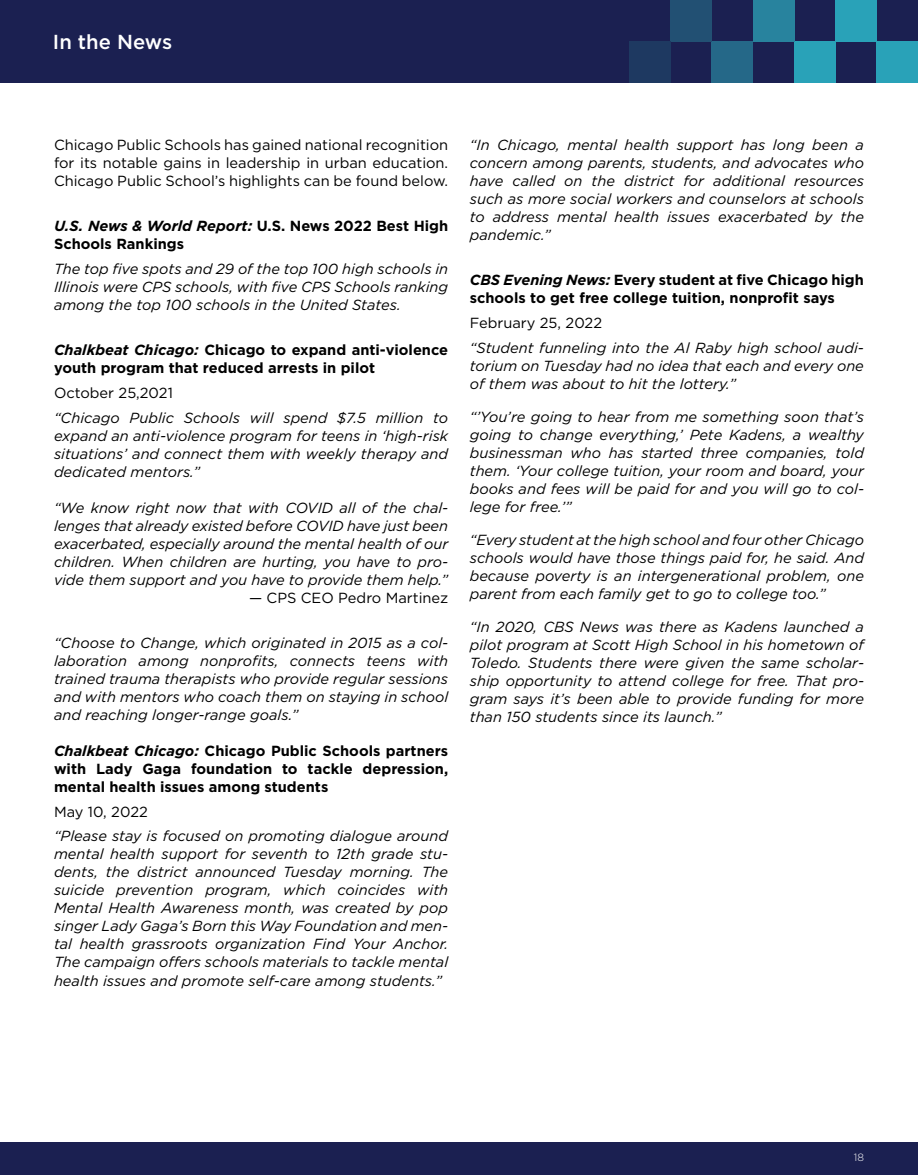
<style>
.page{position:relative;width:918px;height:1175px;background:#fff}
.page>*{position:absolute;margin:0;border:0;box-sizing:border-box;transform-origin:0 0}
.t1{font:500 20.25px "Gotham";color:#fff}
.t2{font:italic 14.7px/18px "Gotham";color:#000;text-align:justify}
.t3{font:700 14.7px/18px "Gotham";color:#000}
.t4{font:14.7px/18px "Gotham";color:#000;text-align:justify}
.t5{font:300 10.5px "Gotham";color:#fff}
.s1{font-style:italic}
</style>
<div class="page">
<div style="left:0;top:0;width:918px;height:82px;background:#1b2051"></div>
<div style="left:877px;top:41px;width:41px;height:41px;background:#29a2b8"></div>
<div style="left:835px;top:0;width:42px;height:41px;background:#29a2b8"></div>
<div style="left:794px;top:41px;width:41px;height:41px;background:#29a2b8"></div>
<div style="left:753px;top:0;width:41px;height:41px;background:#28839e"></div>
<div style="left:712px;top:41px;width:41px;height:41px;background:#256888"></div>
<div style="left:670px;top:0;width:42px;height:41px;background:#225073"></div>
<div style="left:629px;top:41px;width:41px;height:41px;background:#1e3961"></div>
<div style="left:0;top:1142px;width:918px;height:32px;background:#1b2051"></div>
<h1 class="t1" style="left:53px;top:28px;width:121px">In the News</h1>
<p class="t4" style="left:54px;top:136px;width:396px">Chicago Public Schools has gained national recognition for its notable gains in leadership in urban education.<br>Chicago Public School’s highlights can be found below.</p>
<p class="t3" style="left:54px;top:217px;width:396px"><span class="s1">U.S. News &amp; World Report:</span> U.S. News 2022 Best High<br>Schools Rankings</p>
<p class="t2" style="left:54px;top:259px;width:396px">The top five spots and 29 of the top 100 high schools in Illinois were CPS schools, with five CPS Schools ranking among the top 100 schools in the United States.</p>
<p class="t3" style="left:54px;top:341px;width:396px"><span class="s1">Chalkbeat Chicago:</span> Chicago to expand anti-violence youth program that reduced arrests in pilot</p>
<p class="t4" style="left:54px;top:383px;width:120px">October 25,2021</p>
<p class="t2" style="left:54px;top:408px;width:396px">“Chicago Public Schools will spend $7.5 million to expand an anti-violence program for teens in ‘high-risk situations’ and connect them with weekly therapy and dedicated mentors.”</p>
<p class="t2" style="left:54px;top:498px;width:396px">“We know right now that with COVID all of the chal&shy;lenges that already existed before COVID have just been exacerbated, especially around the mental health of our children. When children are hurting, you have to pro&shy;vide them support and you have to provide them help.”</p>
<p class="t4" style="left:249px;top:588px;width:201px">— CPS CEO Pedro Martinez</p>
<p class="t2" style="left:54px;top:633px;width:396px">“Choose to Change, which originated in 2015 as a col&shy;laboration among nonprofits, connects teens with trained trauma therapists who provide regular sessions and with mentors who coach them on staying in school and reaching longer-range goals.”</p>
<p class="t3" style="left:54px;top:741px;width:396px;text-align:justify"><span class="s1">Chalkbeat Chicago:</span> Chicago Public Schools partners with Lady Gaga foundation to tackle depression, mental health issues among students</p>
<p class="t4" style="left:54px;top:802px;width:95px">May 10, 2022</p>
<p class="t2" style="left:54px;top:827px;width:396px">“Please stay is focused on promoting dialogue around mental health support for seventh to 12th grade stu&shy;dents, the district announced Tuesday morning. The suicide prevention program, which coincides with Mental Health Awareness month, was created by pop singer Lady Gaga’s Born this Way Foundation and men&shy;tal health grassroots organization Find Your Anchor.<br>The campaign offers schools materials to tackle mental health issues and promote self-care among students.”</p>
<p class="t2" style="left:470px;top:136px;width:396px">“In Chicago, mental health support has long been a concern among parents, students, and advocates who have called on the district for additional resources such as more social workers and counselors at schools to address mental health issues exacerbated by the pandemic.”</p>
<p class="t3" style="left:470px;top:271px;width:396px"><span class="s1">CBS Evening News:</span> Every student at five Chicago high schools to get free college tuition, nonprofit says</p>
<p class="t4" style="left:470px;top:314px;width:134px">February 25, 2022</p>
<p class="t2" style="left:470px;top:338px;width:396px">“Student funneling into the Al Raby high school audi&shy;torium on Tuesday had no idea that each and every one of them was about to hit the lottery.”</p>
<p class="t2" style="left:470px;top:407px;width:396px">“’You’re going to hear from me something soon that’s going to change everything,’ Pete Kadens, a wealthy businessman who has started three companies, told them. ‘Your college tuition, your room and board, your books and fees will be paid for and you will go to col&shy;lege for free.’”</p>
<p class="t2" style="left:470px;top:530px;width:396px">“Every student at the high school and four other Chicago schools would have those things paid for, he said. And because poverty is an intergenerational problem, one parent from each family get to go to college too.”</p>
<p class="t2" style="left:470px;top:617px;width:396px">“In 2020, CBS News was there as Kadens launched a pilot program at Scott High School in his hometown of Toledo. Students there were given the same scholar&shy;ship opportunity to attend college for free. That pro&shy;gram says it’s been able to provide funding for more than 150 students since its launch.”</p>
<p class="t5" style="left:854px;top:1151px;width:12px">18</p>
</div>
